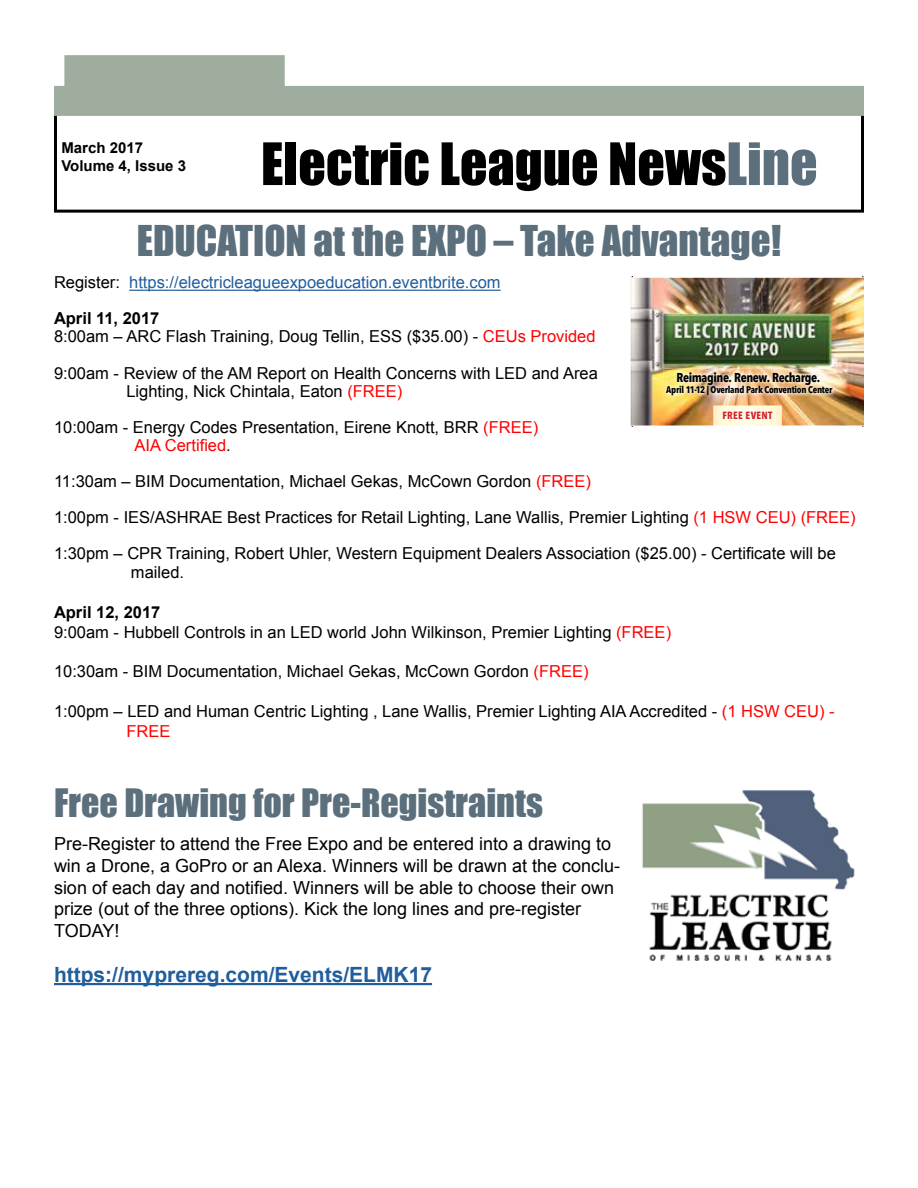
<style>
.page{position:relative;width:918px;height:1188px;background:#fff}
.page>*{position:absolute;margin:0;border:0;box-sizing:border-box;transform-origin:0 0}
.t1{font:54px "Impact";color:#000}
.t2{font:39px "Impact";color:#5c6f7c}
.t3{font:36px "Impact";color:#5c6f7c}
.t4{font:700 21px "Arial";color:#215e9e}
.t5{font:18px/21.6px "Arial";color:#000}
.t6{font:16.5px/36px "Arial";color:#000}
.t7{font:16.5px/36px "Arial";color:#215e9e}
.t8{font:700 15px/18px "Arial";color:#000}
.t9{font:700 condensed 12.75px "Avenir Next LT Pro";letter-spacing:-.03em;color:#000}
.t10{font:700 condensed 10.35px "Avenir Next LT Pro";letter-spacing:.03em;color:#d2232a}
.t11{font:700 condensed 9.6px "Avenir Next LT Pro";letter-spacing:-.03em;color:#000}
.s1{color:#5c6f7c}
.s2{color:#000}
.s3{font-weight:700;color:#000}
.s4{color:#f00}
.s5{font-weight:700}
</style>
<div class="page">
<div style="left:54px;top:111px;width:810px;height:102px;border:3px solid #000"></div>
<div style="left:54px;top:86px;width:810px;height:30px;background:#9fad9e"></div>
<div style="left:64px;top:55px;width:221px;height:36px;background:#9fad9e"></div>
<hr style="left:54px;top:983px;width:378px;height:2px;background:#215e9e">
<hr style="left:129px;top:290px;width:372px;height:1px;background:#215e9e">
<img style="left:642px;top:790px;width:213px;height:171px">
<img style="left:631px;top:278px;width:233px;height:148px">
<img style="left:663px;top:369px;width:172px;height:30px">
<img style="left:665px;top:371px;width:170px;height:28px">
<svg style="left:714px;top:406px;width:68px;height:20px"></svg>
<img style="left:720px;top:408px;width:56px;height:14px">
<img style="left:721px;top:409px;width:53px;height:12px">
<p class="t8" style="left:61px;top:140px;width:126px">March 2017<br>Volume 4, Issue 3</p>
<h1 class="t1" style="left:261px;top:122px;width:558px">Electric League News<span class="s1">Line</span></h1>
<h2 class="t2" style="left:137px;top:210px;width:646px">EDUCATION at the EXPO – Take Advantage!</h2>
<p class="t7" style="left:54px;top:265px;width:448px"><span class="s2">Register:</span> https://electricleagueexpoeducation.eventbrite.com<br><span class="s3">April 11, 2017</span></p>
<p class="t6" style="left:54px;top:319px;width:545px">8:00am – ARC Flash Training, Doug Tellin, ESS ($35.00) - <span class="s4">CEUs Provided<br></span>9:00am - Review of the AM Report on Health Concerns with LED and Area</p>
<p class="t6" style="left:54px;top:373px;width:486px;text-indent:72px">Lighting, Nick Chintala, Eaton <span class="s4">(FREE)<br></span>10:00am - Energy Codes Presentation, Eirene Knott, BRR <span class="s4">(FREE)</span></p>
<p class="t6" style="left:54px;top:427px;width:803px;text-indent:81px"><span class="s4">AIA Certified</span>.<br>11:30am – BIM Documentation, Michael Gekas, McCown Gordon <span class="s4">(FREE)<br></span>1:00pm - IES/ASHRAE Best Practices for Retail Lighting, Lane Wallis, Premier Lighting <span class="s4">(1 HSW CEU) (FREE)<br></span>1:30pm – CPR Training, Robert Uhler, Western Equipment Dealers Association ($25.00) - Certificate will be</p>
<p class="t6" style="left:131px;top:555px;width:55px">mailed.</p>
<p class="t6" style="left:54px;top:602px;width:619px;line-height:19.8px"><span class="s5">April 12, 2017<br></span>9:00am - Hubbell Controls in an LED world John Wilkinson, Premier Lighting <span class="s4">(FREE)</span></p>
<p class="t6" style="left:54px;top:654px;width:536px">10:30am - BIM Documentation, Michael Gekas, McCown Gordon <span class="s4">(FREE)</span></p>
<p class="t6" style="left:126px;top:701px;width:710px;line-height:19.8px;text-indent:-72px">1:00pm – LED and Human Centric Lighting , Lane Wallis, Premier Lighting AIA Accredited - <span class="s4">(1 HSW CEU) -<br>FREE</span></p>
<p class="t9" style="left:677px;top:369px;width:145px">Reimagine. Renew. Recharge.</p>
<p class="t11" style="left:666px;top:384px;width:168px">April 11-12 | Overland Park Convention Center</p>
<p class="t10" style="left:723px;top:409px;width:51px">FREE EVENT</p>
<h3 class="t3" style="left:54px;top:775px;width:490px">Free Drawing for Pre-Registraints</h3>
<p class="t5" style="left:54px;top:834px;width:568px">Pre-Register to attend the Free Expo and be entered into a drawing to win a Drone, a GoPro or an Alexa. Winners will be drawn at the conclu&shy;sion of each day and notified. Winners will be able to choose their own prize (out of the three options). Kick the long lines and pre-register TODAY!</p>
<p class="t4" style="left:54px;top:961px;width:380px">https://myprereg.com/Events/ELMK17</p>
</div>
